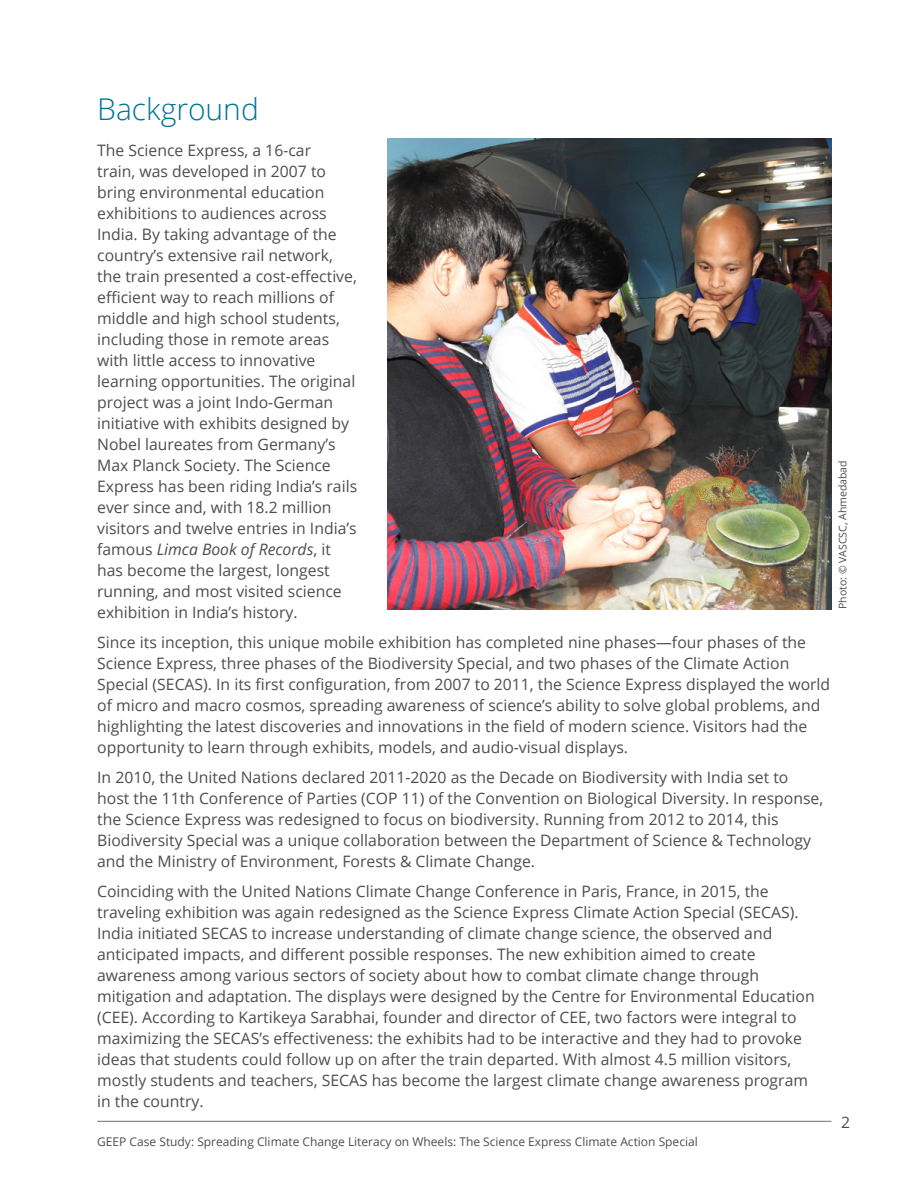
<style>
.page{position:relative;width:918px;height:1188px;background:#fff}
.page>*{position:absolute;margin:0;border:0;box-sizing:border-box;transform-origin:0 0}
.t1{font:300 30px "Open Sans";color:#007396}
.t2{font:15.75px/21px "Open Sans";color:#4d4d4f}
.t3{font:12px "Open Sans";color:#4d4d4f}
.t4{font:10.5px "Open Sans";color:#4d4d4f}
.s1{font-style:italic}
</style>
<div class="page">
<hr style="left:97px;top:1121px;width:734px;height:1px;background:#6d6e71">
<img style="left:388px;top:139px;width:443px;height:470px">
<h1 class="t1" style="left:97px;top:89px;width:163px">Background</h1>
<p class="t2" style="left:97px;top:140px;width:262px">The Science Express, a 16-car<br>train, was developed in 2007 to bring environmental education exhibitions to audiences across India. By taking advantage of the country’s extensive rail network, the train presented a cost-effective, efficient way to reach millions of middle and high school students, including those in remote areas with little access to innovative learning opportunities. The original project was a joint Indo-German initiative with exhibits designed by Nobel laureates from Germany’s Max Planck Society. The Science Express has been riding India’s rails ever since and, with 18.2 million visitors and twelve entries in India’s famous <span class="s1">Limca Book of Records</span>, it has become the largest, longest running, and most visited science exhibition in India’s history.</p>
<p class="t2" style="left:97px;top:631px;width:735px">Since its inception, this unique mobile exhibition has completed nine phases—four phases of the Science Express, three phases of the Biodiversity Special, and two phases of the Climate Action Special (SECAS). In its first configuration, from 2007 to 2011, the Science Express displayed the world of micro and macro cosmos, spreading awareness of science’s ability to solve global problems, and highlighting the latest discoveries and innovations in the field of modern science. Visitors had the opportunity to learn through exhibits, models, and audio-visual displays.</p>
<p class="t2" style="left:97px;top:766px;width:728px">In 2010, the United Nations declared 2011-2020 as the Decade on Biodiversity with India set to host the 11th Conference of Parties (COP 11) of the Convention on Biological Diversity. In response, the Science Express was redesigned to focus on biodiversity. Running from 2012 to 2014, this Biodiversity Special was a unique collaboration between the Department of Science &amp; Technology and the Ministry of Environment, Forests &amp; Climate Change.</p>
<p class="t2" style="left:97px;top:880px;width:719px">Coinciding with the United Nations Climate Change Conference in Paris, France, in 2015, the traveling exhibition was again redesigned as the Science Express Climate Action Special (SECAS).<br>India initiated SECAS to increase understanding of climate change science, the observed and anticipated impacts, and different possible responses. The new exhibition aimed to create awareness among various sectors of society about how to combat climate change through mitigation and adaptation. The displays were designed by the Centre for Environmental Education (CEE). According to Kartikeya Sarabhai, founder and director of CEE, two factors were integral to maximizing the SECAS’s effectiveness: the exhibits had to be interactive and they had to provoke ideas that students could follow up on after the train departed. With almost 4.5 million visitors, mostly students and teachers, SECAS has become the largest climate change awareness program in the country.</p>
<p class="t3" style="left:97px;top:1133px;width:602px">GEEP Case Study: Spreading Climate Change Literacy on Wheels: The Science Express Climate Action Special</p>
<p class="t4" style="left:835px;top:609px;width:150px;rotate:-90deg">Photo: © VASCSC, Ahmedabad</p>
<p class="t2" style="left:841px;top:1111px;width:11px">2</p>
</div>
